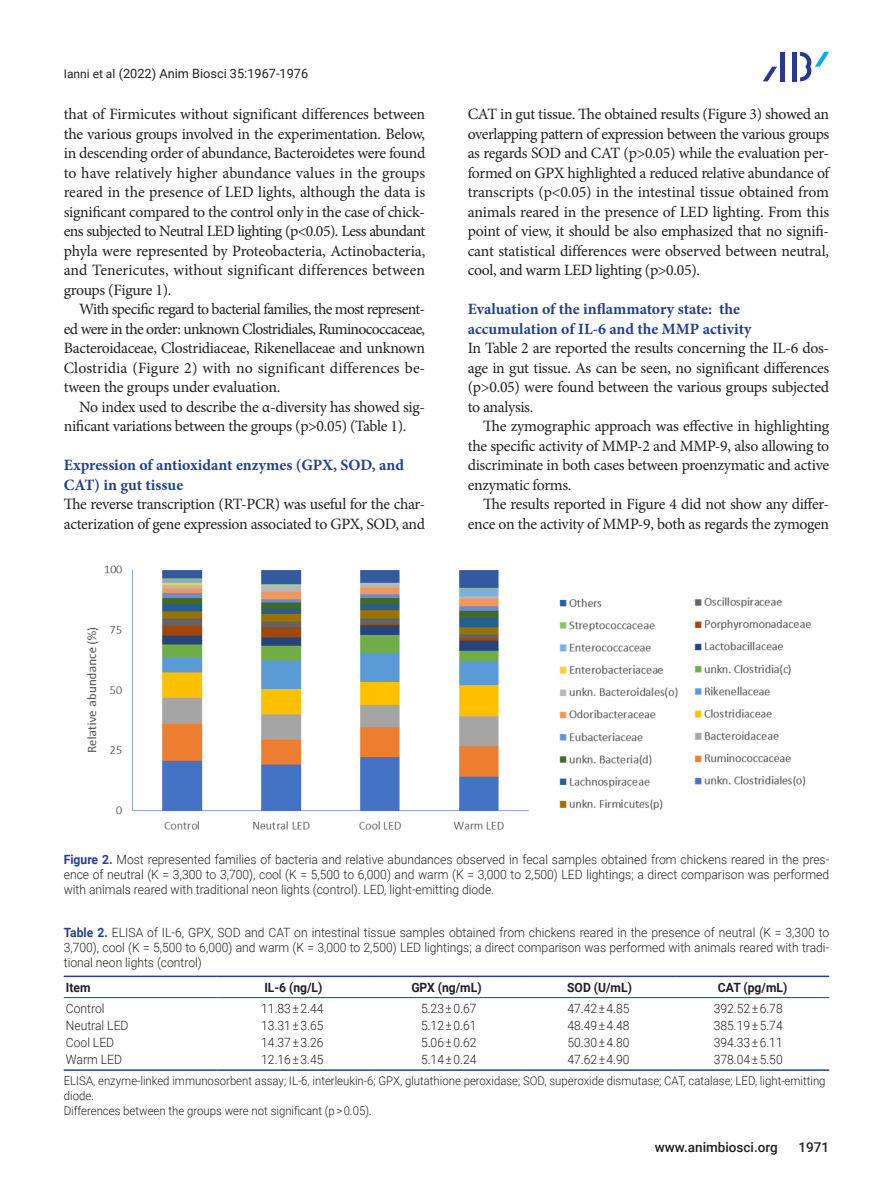
<style>
.page{position:relative;width:893px;height:1191px;background:#fff}
.page>*{position:absolute;margin:0;border:0;box-sizing:border-box;transform-origin:0 0}
.본문{font:15.75px/19.5px "Minion Pro";letter-spacing:-.02em;color:#231f20;text-align:justify}
.중제목{font:700 15.75px/19.5px "Minion Pro";color:#253f8e}
.t1{font:500 13.5px "Roboto";color:#231f20}
.표_그림__제목{font:300 12.75px/15px "Roboto";color:#231f20;text-align:justify;scale:.95 1}
.표본문{font:300 12.75px "Roboto";color:#231f20;scale:.95 1}
.표_항목{font:700 12.75px "Roboto";color:#231f20;scale:.95 1}
.t2{font:12.75px "Roboto";color:#231f20}
.표_풋노트{font:300 12px/15px "Roboto";color:#231f20;scale:.95 1}
.s1{font-size:12px}
.s2{font-weight:700;color:#253f8e}
</style>
<div class="page">
<div style="left:792px;top:52px;width:5px;height:29px;background:#283890"></div>
<hr style="left:781px;top:52px;width:4px;height:29px;background:#283890">
<svg style="left:763px;top:67px;width:14px;height:14px"></svg>
<svg style="left:800px;top:52px;width:29px;height:29px"></svg>
<hr style="left:64px;top:975px;width:153px;height:2px;background:#253f8e">
<hr style="left:217px;top:975px;width:153px;height:2px;background:#253f8e">
<hr style="left:370px;top:975px;width:153px;height:2px;background:#253f8e">
<hr style="left:523px;top:975px;width:153px;height:2px;background:#253f8e">
<hr style="left:676px;top:975px;width:153px;height:2px;background:#253f8e">
<hr style="left:64px;top:997px;width:153px;height:1px;background:#253f8e">
<hr style="left:217px;top:997px;width:153px;height:1px;background:#253f8e">
<hr style="left:370px;top:997px;width:153px;height:1px;background:#253f8e">
<hr style="left:523px;top:997px;width:153px;height:1px;background:#253f8e">
<hr style="left:676px;top:997px;width:153px;height:1px;background:#253f8e">
<hr style="left:64px;top:1069px;width:153px;height:1px;background:#253f8e">
<hr style="left:217px;top:1069px;width:153px;height:1px;background:#253f8e">
<hr style="left:370px;top:1069px;width:153px;height:1px;background:#253f8e">
<hr style="left:523px;top:1069px;width:153px;height:1px;background:#253f8e">
<hr style="left:676px;top:1069px;width:153px;height:1px;background:#253f8e">
<img style="left:86px;top:565px;width:725px;height:265px">
<p class="t2" style="left:64px;top:65px;width:246px"><span class="s1">Ianni et al</span> (2022) Anim Biosci 35:1967-1976</p>
<p class="본문" style="left:64px;top:105px;width:363px">that of Firmicutes without significant differences between the various groups involved in the experimentation. Below, in descending order of abundance, Bacteroidetes were found to have relatively higher abundance values in the groups reared in the presence of LED lights, although the data is significant compared to the control only in the case of chick&shy;ens subjected to Neutral LED lighting (p&lt;0.05). Less abundant phyla were represented by Proteobacteria, Actinobacteria, and Tenericutes, without significant differences between groups (Figure 1).</p>
<p class="본문" style="left:64px;top:300px;width:363px;text-indent:15px">With specific regard to bacterial families, the most represent&shy;ed were in the order: unknown Clostridiales, Ruminococcaceae, Bacteroidaceae, Clostridiaceae, Rikenellaceae and unknown Clostridia (Figure 2) with no significant differences be&shy;tween the groups under evaluation.</p>
<p class="본문" style="left:64px;top:397px;width:363px;text-indent:15px">No index used to describe the α-diversity has showed sig&shy;nificant variations between the groups (p&gt;0.05) (Table 1).</p>
<p class="중제목" style="left:64px;top:455px;width:342px">Expression of antioxidant enzymes (GPX, SOD, and<br>CAT) in gut tissue</p>
<p class="본문" style="left:64px;top:495px;width:363px">The reverse transcription (RT-PCR) was useful for the char&shy;acterization of gene expression associated to GPX, SOD, and</p>
<p class="본문" style="left:468px;top:105px;width:363px">CAT in gut tissue. The obtained results (Figure 3) showed an overlapping pattern of expression between the various groups as regards SOD and CAT (p&gt;0.05) while the evaluation per&shy;formed on GPX highlighted a reduced relative abundance of transcripts (p&lt;0.05) in the intestinal tissue obtained from animals reared in the presence of LED lighting. From this point of view, it should be also emphasized that no signifi&shy;cant statistical differences were observed between neutral, cool, and warm LED lighting (p&gt;0.05).</p>
<p class="중제목" style="left:468px;top:299px;width:285px">Evaluation of the inflammatory state: the accumulation of IL-6 and the MMP activity</p>
<p class="본문" style="left:468px;top:339px;width:363px">In Table 2 are reported the results concerning the IL-6 dos&shy;age in gut tissue. As can be seen, no significant differences (p&gt;0.05) were found between the various groups subjected to analysis.</p>
<p class="본문" style="left:468px;top:417px;width:363px;text-indent:16px">The zymographic approach was effective in highlighting the specific activity of MMP-2 and MMP-9, also allowing to discriminate in both cases between proenzymatic and active enzymatic forms.</p>
<p class="본문" style="left:468px;top:495px;width:363px;text-align:right">The results reported in Figure 4 did not show any differ&shy;ence on the activity of MMP-9, both as regards the zymogen</p>
<p class="표_그림__제목" style="left:64px;top:852px;width:807px"><span class="s2">Figure 2.</span> Most represented families of bacteria and relative abundances observed in fecal samples obtained from chickens reared in the pres&shy;ence of neutral (K = 3,300 to 3,700), cool (K = 5,500 to 6,000) and warm (K = 3,000 to 2,500) LED lightings; a direct comparison was performed with animals reared with traditional neon lights (control). LED, light-emitting diode.</p>
<p class="표_그림__제목" style="left:64px;top:925px;width:807px"><span class="s2">Table 2.</span> ELISA of IL-6, GPX, SOD and CAT on intestinal tissue samples obtained from chickens reared in the presence of neutral (K = 3,300 to 3,700), cool (K = 5,500 to 6,000) and warm (K = 3,000 to 2,500) LED lightings; a direct comparison was performed with animals reared with tradi&shy;tional neon lights (control)</p>
<p class="표_항목" style="left:66px;top:978px;width:27px">Item</p>
<p class="표_항목" style="left:264px;top:978px;width:63px">IL-6 (ng/L)</p>
<p class="표_항목" style="left:411px;top:978px;width:75px">GPX (ng/mL)</p>
<p class="표_항목" style="left:567px;top:978px;width:70px">SOD (U/mL)</p>
<p class="표_항목" style="left:718px;top:978px;width:75px">CAT (pg/mL)</p>
<p class="표본문" style="left:66px;top:999px;width:42px">Control</p>
<p class="표본문" style="left:261px;top:999px;width:67px">11.83 ± 2.44</p>
<p class="표본문" style="left:421px;top:999px;width:60px">5.23 ± 0.67</p>
<p class="표본문" style="left:567px;top:999px;width:67px">47.42 ± 4.85</p>
<p class="표본문" style="left:714px;top:999px;width:74px">392.52 ± 6.78</p>
<p class="표본문" style="left:66px;top:1016px;width:67px">Neutral LED</p>
<p class="표본문" style="left:261px;top:1016px;width:67px">13.31 ± 3.65</p>
<p class="표본문" style="left:421px;top:1016px;width:60px">5.12 ± 0.61</p>
<p class="표본문" style="left:567px;top:1016px;width:67px">48.49 ± 4.48</p>
<p class="표본문" style="left:714px;top:1016px;width:74px">385.19 ± 5.74</p>
<p class="표본문" style="left:66px;top:1033px;width:52px">Cool LED</p>
<p class="표본문" style="left:261px;top:1033px;width:67px">14.37 ± 3.26</p>
<p class="표본문" style="left:421px;top:1033px;width:60px">5.06 ± 0.62</p>
<p class="표본문" style="left:567px;top:1033px;width:67px">50.30 ± 4.80</p>
<p class="표본문" style="left:714px;top:1033px;width:74px">394.33 ± 6.11</p>
<p class="표본문" style="left:66px;top:1050px;width:61px">Warm LED</p>
<p class="표본문" style="left:261px;top:1050px;width:67px">12.16 ± 3.45</p>
<p class="표본문" style="left:421px;top:1050px;width:60px">5.14 ± 0.24</p>
<p class="표본문" style="left:567px;top:1050px;width:67px">47.62 ± 4.90</p>
<p class="표본문" style="left:714px;top:1050px;width:74px">378.04 ± 5.50</p>
<p class="표_풋노트" style="left:64px;top:1073px;width:803px">ELISA, enzyme-linked immunosorbent assay; IL-6, interleukin-6; GPX, glutathione peroxidase; SOD, superoxide dismutase; CAT, catalase; LED, light-emitting diode.</p>
<p class="표_풋노트" style="left:64px;top:1103px;width:326px">Differences between the groups were not significant (p &gt; 0.05).</p>
<p class="t1" style="left:655px;top:1137px;width:125px">www.animbiosci.org</p>
<p class="t1" style="left:798px;top:1137px;width:32px">1971</p>
</div>
